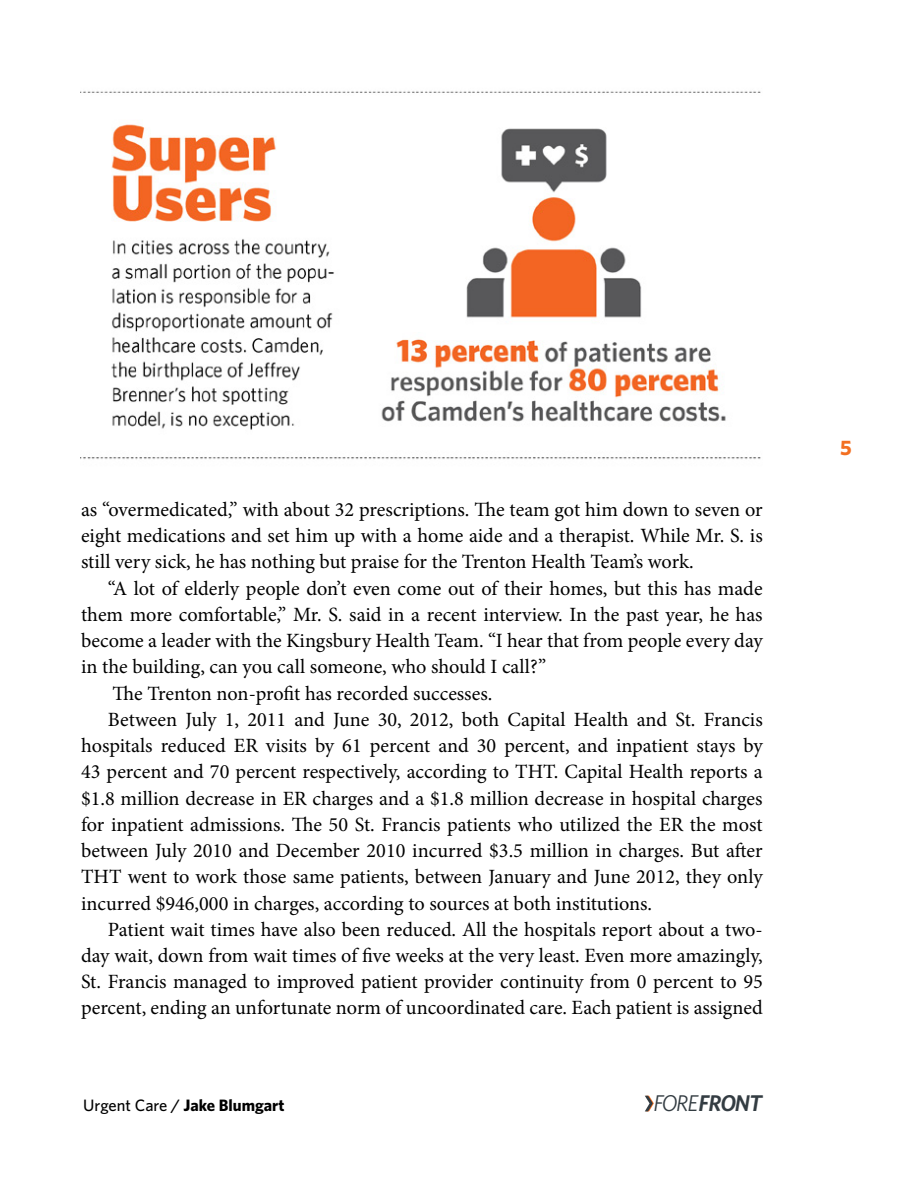
<style>
.page{position:relative;width:918px;height:1188px;background:#fff}
.page>*{position:absolute;margin:0;border:0;box-sizing:border-box;transform-origin:0 0}
.t1{font:italic 600 22.8px "Whitney";letter-spacing:-.045em;color:#333c42}
.t2{font:700 21px "Whitney";color:#f36f21}
.t3{font:20.25px/26.2px "Minion Pro";color:#000;text-align:justify}
.t4{font:700 16.5px "Whitney";color:#000}
.s1{font-weight:500}
.s2{font-weight:400}
</style>
<div class="page">
<svg style="left:645px;top:1096px;width:9px;height:15px"></svg>
<img style="left:81px;top:91px;width:680px;height:369px">
<p class="t3" style="left:81px;top:496px;width:683px">as “overmedicated,” with about 32 prescriptions. The team got him down to seven or eight medications and set him up with a home aide and a therapist. While Mr. S. is still very sick, he has nothing but praise for the Trenton Health Team’s work.</p>
<p class="t3" style="left:108px;top:575px;width:656px">“A lot of elderly people don’t even come out of their homes, but this has made</p>
<p class="t3" style="left:81px;top:601px;width:683px">them more comfortable,” Mr. S. said in a recent interview. In the past year, he has</p>
<p class="t3" style="left:81px;top:628px;width:683px">become a leader with the Kingsbury Health Team. “I hear that from people every day</p>
<p class="t3" style="left:81px;top:654px;width:467px">in the building, can you call someone, who should I call?”</p>
<p class="t3" style="left:113px;top:680px;width:381px">The Trenton non-profit has recorded successes.</p>
<p class="t3" style="left:108px;top:706px;width:656px">Between July 1, 2011 and June 30, 2012, both Capital Health and St. Francis</p>
<p class="t3" style="left:81px;top:733px;width:683px">hospitals reduced ER visits by 61 percent and 30 percent, and inpatient stays by</p>
<p class="t3" style="left:81px;top:759px;width:683px">43 percent and 70 percent respectively, according to THT. Capital Health reports a</p>
<p class="t3" style="left:81px;top:785px;width:683px">$1.8 million decrease in ER charges and a $1.8 million decrease in hospital charges</p>
<p class="t3" style="left:81px;top:811px;width:683px">for inpatient admissions. The 50 St. Francis patients who utilized the ER the most</p>
<p class="t3" style="left:81px;top:838px;width:683px">between July 2010 and December 2010 incurred $3.5 million in charges. But after</p>
<p class="t3" style="left:81px;top:864px;width:683px">THT went to work those same patients, between January and June 2012, they only</p>
<p class="t3" style="left:81px;top:890px;width:573px">incurred $946,000 in charges, according to sources at both institutions.</p>
<p class="t3" style="left:108px;top:916px;width:656px">Patient wait times have also been reduced. All the hospitals report about a two-</p>
<p class="t3" style="left:81px;top:942px;width:683px">day wait, down from wait times of five weeks at the very least. Even more amazingly,</p>
<p class="t3" style="left:81px;top:969px;width:683px">St. Francis managed to improved patient provider continuity from 0 percent to 95</p>
<p class="t3" style="left:81px;top:995px;width:683px">percent, ending an unfortunate norm of uncoordinated care. Each patient is assigned</p>
<p class="t4" style="left:83px;top:1095px;width:203px"><span class="s1">Urgent Care /</span> Jake Blumgart</p>
<p class="t1" style="left:653px;top:1088px;width:110px"><span class="s2">FORE</span>FRONT</p>
<p class="t2" style="left:840px;top:435px;width:13px">5</p>
</div>
